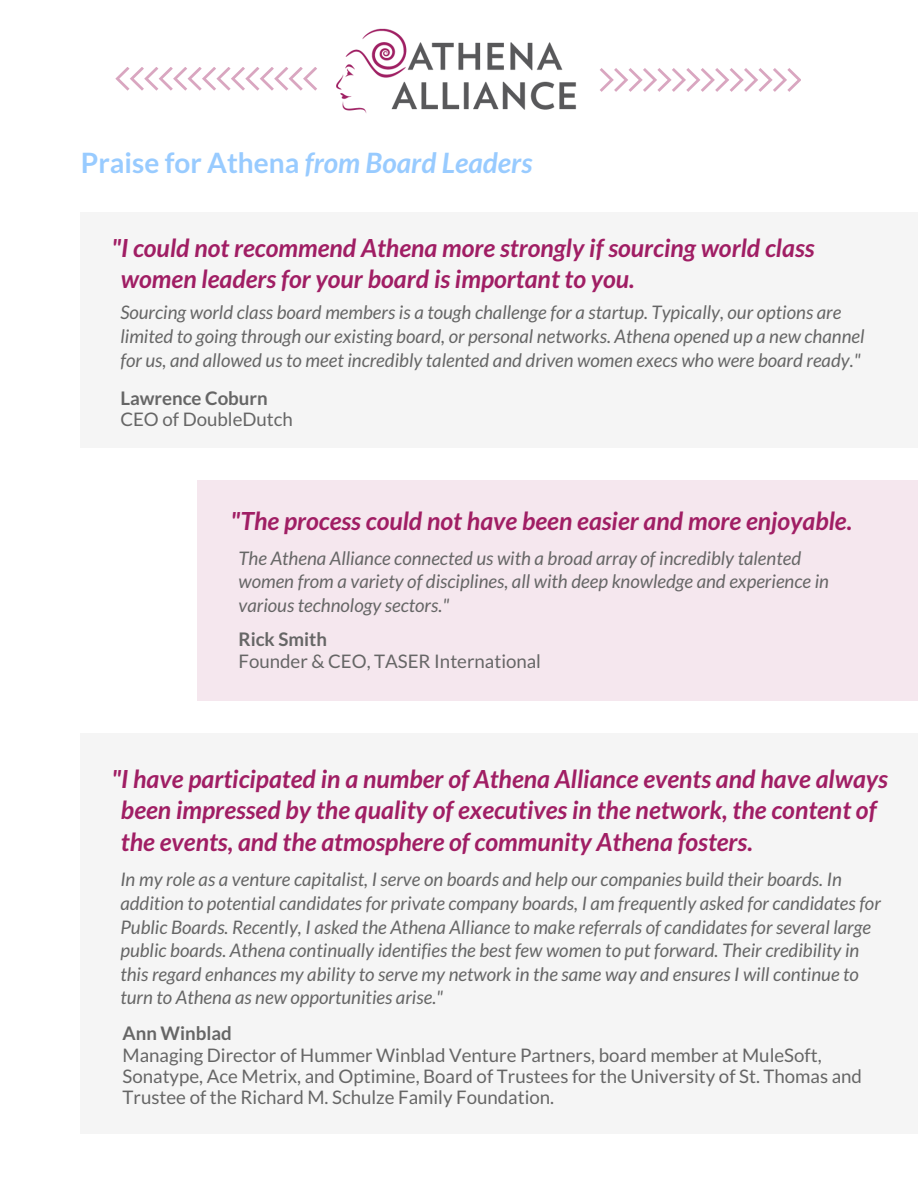
<style>
.page{position:relative;width:918px;height:1188px;background:#fff}
.page>*{position:absolute;margin:0;border:0;box-sizing:border-box;transform-origin:0 0}
.t1{font:italic 700 28.05px "Lato";color:#98cbff}
.t2{font:italic 700 24.9px/31.5px "Lato";color:#a01e64}
.t3{font:italic 18.75px/23.7px "Lato";color:#666}
.t4{font:18.75px/21.3px "Lato";color:#666}
.t5{font:700 18.75px "Lato";color:#666}
.s1{font-style:normal}
</style>
<div class="page">
<div style="left:80px;top:213px;width:838px;height:235px;background:#f5f5f5"></div>
<div style="left:80px;top:734px;width:838px;height:400px;background:#f5f5f5"></div>
<div style="left:197px;top:480px;width:721px;height:221px;background:#f5e7ee"></div>
<img style="left:336px;top:28px;width:240px;height:85px">
<svg style="left:116px;top:68px;width:201px;height:23px"></svg>
<svg style="left:600px;top:68px;width:201px;height:23px"></svg>
<h1 class="t1" style="left:81px;top:146px;width:453px"><span class="s1">Praise for Athena</span> from Board Leaders</h1>
<h2 class="t2" style="left:121px;top:231px;width:695px;text-indent:-10px">"I could not recommend Athena more strongly if sourcing world class women leaders for your board is important to you.</h2>
<p class="t3" style="left:120px;top:300px;width:746px">Sourcing world class board members is a tough challenge for a startup. Typically, our options are limited to going through our existing board, or personal networks. Athena opened up a new channel for us, and allowed us to meet incredibly talented and driven women execs who were board ready."</p>
<p class="t5" style="left:120px;top:386px;width:149px">Lawrence Coburn</p>
<p class="t4" style="left:120px;top:408px;width:174px">CEO of DoubleDutch</p>
<h2 class="t2" style="left:231px;top:504px;width:623px">"The process could not have been easier and more enjoyable.</h2>
<p class="t3" style="left:238px;top:545px;width:592px">The Athena Alliance connected us with a broad array of incredibly talented women from a variety of disciplines, all with deep knowledge and experience in various technology sectors."</p>
<p class="t5" style="left:238px;top:628px;width:90px">Rick Smith</p>
<p class="t4" style="left:238px;top:650px;width:304px">Founder &amp; CEO, TASER International</p>
<h2 class="t2" style="left:121px;top:762px;width:769px;text-indent:-10px">"I have participated in a number of Athena Alliance events and have always been impressed by the quality of executives in the network, the content of the events, and the atmosphere of community Athena fosters.</h2>
<p class="t3" style="left:120px;top:867px;width:762px">In my role as a venture capitalist, I serve on boards and help our companies build their boards. In addition to potential candidates for private company boards, I am frequently asked for candidates for Public Boards. Recently, I asked the Athena Alliance to make referrals of candidates for several large public boards. Athena continually identifies the best few women to put forward. Their credibility in this regard enhances my ability to serve my network in the same way and ensures I will continue to turn to Athena as new opportunities arise."</p>
<p class="t5" style="left:123px;top:1022px;width:111px">Ann Winblad</p>
<p class="t4" style="left:123px;top:1044px;width:741px">Managing Director of Hummer Winblad Venture Partners, board member at MuleSoft,<br>Sonatype, Ace Metrix, and Optimine, Board of Trustees for the University of St. Thomas and<br>Trustee of the Richard M. Schulze Family Foundation.</p>
</div>
